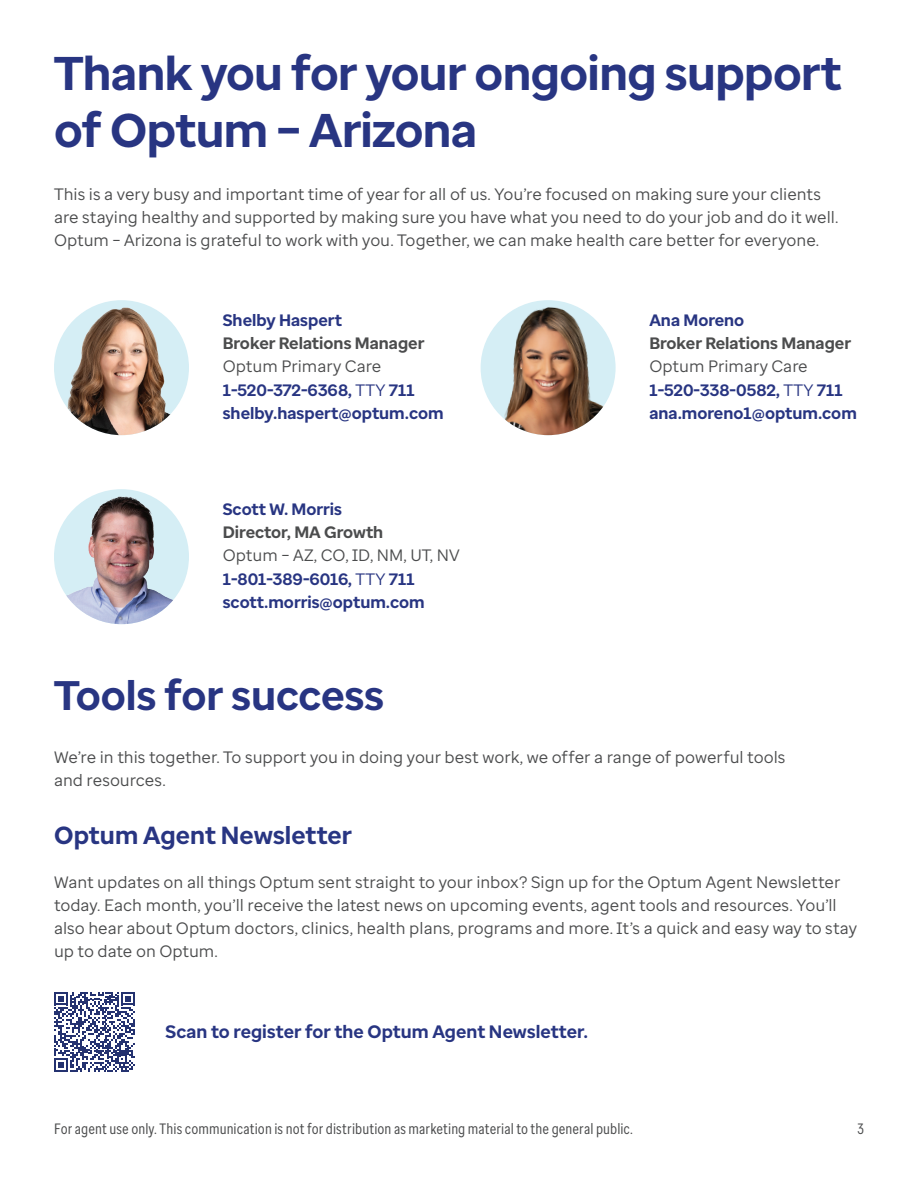
<style>
.page{position:relative;width:918px;height:1188px;background:#fff}
.page>*{position:absolute;margin:0;border:0;box-sizing:border-box;transform-origin:0 0}
.t1{font:700 47.25px/56.7px "Optum Sans";letter-spacing:-.01em;color:#283582}
.t2{font:700 41.25px "Optum Sans";color:#283582}
.t3{font:700 24.75px "Optum Sans";color:#283582}
.t4{font:700 18px "Optum Sans";letter-spacing:.005em;color:#283582}
.t5{font:16.5px/23.1px "Optum Sans";color:#4b4c4d}
.t6{font:700 16.5px/23.1px "Optum Sans";color:#283582}
.t7{font:700 16.5px "Optum Sans";color:#4b4c4d}
.t8{font:15px "Optum Sans Cond";letter-spacing:.005em;color:#4b4c4d}
.s1{font-weight:400;color:#4b4c4d}
.s2{font-weight:400}
</style>
<div class="page">
<img style="left:54px;top:300px;width:135px;height:135px;border-radius:68px">
<img style="left:481px;top:300px;width:135px;height:135px;border-radius:68px">
<img style="left:54px;top:489px;width:135px;height:135px;border-radius:68px">
<svg style="left:54px;top:992px;width:81px;height:80px"></svg>
<h1 class="t1" style="left:54px;top:45px;width:789px">Thank you for your ongoing support of Optum – Arizona</h1>
<p class="t5" style="left:54px;top:182px;width:786px">This is a very busy and important time of year for all of us. You’re focused on making sure your clients are staying healthy and supported by making sure you have what you need to do your job and do it well.<br>Optum – Arizona is grateful to work with you. Together, we can make health care better for everyone.</p>
<p class="t6" style="left:223px;top:309px;width:121px">Shelby Haspert</p>
<p class="t7" style="left:223px;top:333px;width:203px">Broker Relations Manager</p>
<p class="t6" style="left:223px;top:355px;width:222px"><span class="s1">Optum Primary Care<br></span>1-520-372-6368, <span class="s2">TTY</span> 711 shelby.haspert@optum.com</p>
<p class="t6" style="left:223px;top:498px;width:121px">Scott W. Morris</p>
<p class="t7" style="left:223px;top:522px;width:162px">Director, MA Growth</p>
<p class="t6" style="left:223px;top:544px;width:238px"><span class="s1">Optum – AZ, CO, ID, NM, UT, NV<br></span>1-801-389-6016, <span class="s2">TTY</span> 711 scott.morris@optum.com</p>
<h2 class="t2" style="left:54px;top:668px;width:332px">Tools for success</h2>
<p class="t6" style="left:649px;top:309px;width:96px">Ana Moreno</p>
<p class="t7" style="left:649px;top:333px;width:203px">Broker Relations Manager</p>
<p class="t6" style="left:649px;top:355px;width:209px"><span class="s1">Optum Primary Care<br></span>1-520-338-0582, <span class="s2">TTY</span> 711 ana.moreno1@optum.com</p>
<p class="t5" style="left:54px;top:745px;width:733px">We’re in this together. To support you in doing your best work, we offer a range of powerful tools and resources.</p>
<h3 class="t3" style="left:54px;top:819px;width:299px">Optum Agent Newsletter</h3>
<p class="t5" style="left:54px;top:870px;width:805px">Want updates on all things Optum sent straight to your inbox? Sign up for the Optum Agent Newsletter today. Each month, you’ll receive the latest news on upcoming events, agent tools and resources. You’ll also hear about Optum doctors, clinics, health plans, programs and more. It’s a quick and easy way to stay up to date on Optum.</p>
<p class="t4" style="left:166px;top:1020px;width:424px">Scan to register for the Optum Agent Newsletter.</p>
<p class="t8" style="left:54px;top:1119px;width:581px">For agent use only. This communication is not for distribution as marketing material to the general public.</p>
<p class="t8" style="left:857px;top:1119px;width:8px">3</p>
</div>
